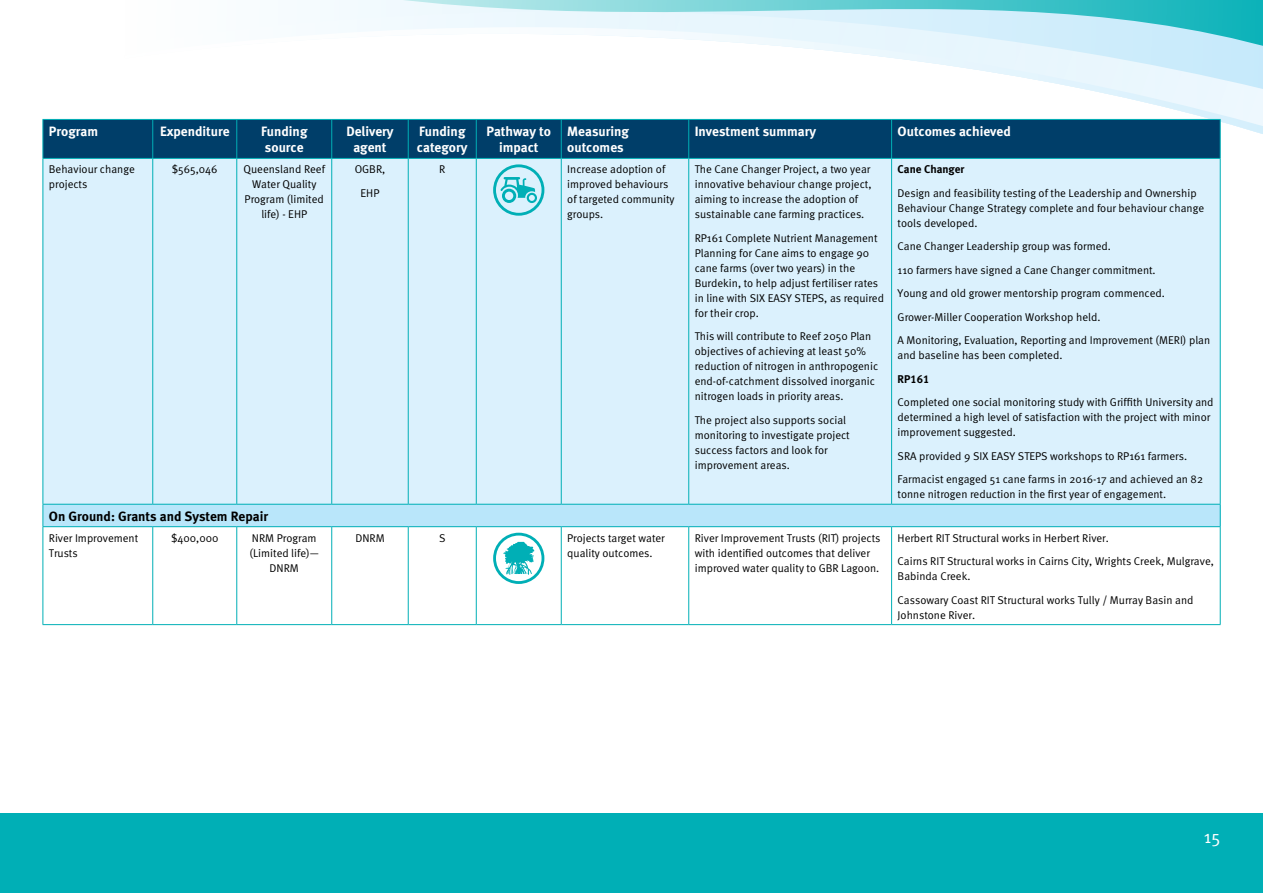
<style>
.page{position:relative;width:1263px;height:893px;background:#fff}
.page>*{position:absolute;margin:0;border:0;box-sizing:border-box;transform-origin:0 0}
.t1{font:18px "Meta Normal";color:#fff}
.t2{font:13.5px/16.5px "Meta Bold LF";color:#fff}
.t3{font:13.5px "Meta Bold LF";color:#000}
.t4{font:11.25px/15px "Meta Normal";color:#000}
.t5{font:11.25px "Meta Bold LF";color:#000}
</style>
<div class="page">
<div style="left:0;top:814px;width:1263px;height:79px;background:#00afb6"></div>
<svg style="left:125px;top:90px;width:1138px;height:44px"></svg>
<svg style="left:910px;top:60px;width:353px;height:30px"></svg>
<svg style="left:320px;top:0;width:943px;height:60px"></svg>
<div style="left:44px;top:120px;width:1176px;height:38px;background:#003e69"></div>
<div style="left:44px;top:159px;width:1176px;height:345px;background:#dbf1fd"></div>
<div style="left:43px;top:504px;width:1177px;height:23px;background:#b9e6fa"></div>
<hr style="left:43px;top:119px;width:110px;height:1px;background:#00afb6">
<hr style="left:43px;top:120px;width:1px;height:38px;background:#00afb6">
<hr style="left:153px;top:119px;width:84px;height:1px;background:#00afb6">
<hr style="left:152px;top:120px;width:1px;height:38px;background:#00afb6">
<hr style="left:237px;top:119px;width:95px;height:1px;background:#00afb6">
<hr style="left:236px;top:120px;width:1px;height:38px;background:#00afb6">
<hr style="left:332px;top:119px;width:76px;height:1px;background:#00afb6">
<hr style="left:331px;top:120px;width:1px;height:38px;background:#00afb6">
<hr style="left:408px;top:119px;width:68px;height:1px;background:#00afb6">
<hr style="left:408px;top:120px;width:1px;height:38px;background:#00afb6">
<hr style="left:476px;top:119px;width:85px;height:1px;background:#00afb6">
<hr style="left:476px;top:120px;width:1px;height:38px;background:#00afb6">
<hr style="left:561px;top:119px;width:128px;height:1px;background:#00afb6">
<hr style="left:561px;top:120px;width:1px;height:38px;background:#00afb6">
<hr style="left:689px;top:119px;width:202px;height:1px;background:#00afb6">
<hr style="left:688px;top:120px;width:1px;height:38px;background:#00afb6">
<hr style="left:891px;top:119px;width:329px;height:1px;background:#00afb6">
<hr style="left:891px;top:120px;width:1px;height:38px;background:#00afb6">
<hr style="left:1220px;top:120px;width:1px;height:38px;background:#00afb6">
<hr style="left:43px;top:158px;width:110px;height:1px;background:#00afb6">
<hr style="left:153px;top:158px;width:84px;height:1px;background:#00afb6">
<hr style="left:237px;top:158px;width:95px;height:1px;background:#00afb6">
<hr style="left:332px;top:158px;width:76px;height:1px;background:#00afb6">
<hr style="left:408px;top:158px;width:68px;height:1px;background:#00afb6">
<hr style="left:476px;top:158px;width:85px;height:1px;background:#00afb6">
<hr style="left:561px;top:158px;width:128px;height:1px;background:#00afb6">
<hr style="left:689px;top:158px;width:202px;height:1px;background:#00afb6">
<hr style="left:891px;top:158px;width:329px;height:1px;background:#00afb6">
<hr style="left:43px;top:527px;width:1px;height:97px;background:#00afb6">
<hr style="left:152px;top:527px;width:1px;height:97px;background:#00afb6">
<hr style="left:236px;top:527px;width:1px;height:97px;background:#00afb6">
<hr style="left:331px;top:527px;width:1px;height:97px;background:#00afb6">
<hr style="left:408px;top:527px;width:1px;height:97px;background:#00afb6">
<hr style="left:476px;top:527px;width:1px;height:97px;background:#00afb6">
<hr style="left:561px;top:527px;width:1px;height:97px;background:#00afb6">
<hr style="left:688px;top:527px;width:1px;height:97px;background:#00afb6">
<hr style="left:891px;top:527px;width:1px;height:97px;background:#00afb6">
<hr style="left:1220px;top:527px;width:1px;height:97px;background:#00afb6">
<hr style="left:43px;top:624px;width:110px;height:1px;background:#00afb6">
<hr style="left:153px;top:624px;width:84px;height:1px;background:#00afb6">
<hr style="left:237px;top:624px;width:95px;height:1px;background:#00afb6">
<hr style="left:332px;top:624px;width:76px;height:1px;background:#00afb6">
<hr style="left:408px;top:624px;width:68px;height:1px;background:#00afb6">
<hr style="left:476px;top:624px;width:85px;height:1px;background:#00afb6">
<hr style="left:561px;top:624px;width:128px;height:1px;background:#00afb6">
<hr style="left:689px;top:624px;width:202px;height:1px;background:#00afb6">
<hr style="left:891px;top:624px;width:329px;height:1px;background:#00afb6">
<hr style="left:43px;top:159px;width:1px;height:345px;background:#00afb6">
<hr style="left:152px;top:159px;width:1px;height:345px;background:#00afb6">
<hr style="left:236px;top:159px;width:1px;height:345px;background:#00afb6">
<hr style="left:331px;top:159px;width:1px;height:345px;background:#00afb6">
<hr style="left:408px;top:159px;width:1px;height:345px;background:#00afb6">
<hr style="left:476px;top:159px;width:1px;height:345px;background:#00afb6">
<hr style="left:561px;top:159px;width:1px;height:345px;background:#00afb6">
<hr style="left:688px;top:159px;width:1px;height:345px;background:#00afb6">
<hr style="left:891px;top:159px;width:1px;height:345px;background:#00afb6">
<hr style="left:1220px;top:159px;width:1px;height:345px;background:#00afb6">
<svg style="left:43px;top:505px;width:1px;height:21px"></svg>
<hr style="left:43px;top:504px;width:110px;height:1px;background:#00afb6">
<hr style="left:153px;top:504px;width:84px;height:1px;background:#00afb6">
<hr style="left:237px;top:504px;width:95px;height:1px;background:#00afb6">
<hr style="left:332px;top:504px;width:76px;height:1px;background:#00afb6">
<hr style="left:408px;top:504px;width:68px;height:1px;background:#00afb6">
<hr style="left:476px;top:504px;width:85px;height:1px;background:#00afb6">
<hr style="left:561px;top:504px;width:128px;height:1px;background:#00afb6">
<hr style="left:689px;top:504px;width:202px;height:1px;background:#00afb6">
<hr style="left:891px;top:504px;width:329px;height:1px;background:#00afb6">
<svg style="left:1220px;top:505px;width:1px;height:21px"></svg>
<hr style="left:43px;top:526px;width:110px;height:1px;background:#00afb6">
<hr style="left:153px;top:526px;width:84px;height:1px;background:#00afb6">
<hr style="left:237px;top:526px;width:95px;height:1px;background:#00afb6">
<hr style="left:332px;top:526px;width:76px;height:1px;background:#00afb6">
<hr style="left:408px;top:526px;width:68px;height:1px;background:#00afb6">
<hr style="left:476px;top:526px;width:85px;height:1px;background:#00afb6">
<hr style="left:561px;top:526px;width:128px;height:1px;background:#00afb6">
<hr style="left:689px;top:526px;width:202px;height:1px;background:#00afb6">
<hr style="left:891px;top:526px;width:329px;height:1px;background:#00afb6">
<svg style="left:500px;top:177px;width:37px;height:26px"></svg>
<div style="left:493px;top:164px;width:51px;height:52px;border:3px solid #00afb6;border-radius:50%"></div>
<div style="left:493px;top:533px;width:51px;height:51px;border:3px solid #00afb6;border-radius:50%"></div>
<svg style="left:503px;top:542px;width:31px;height:33px"></svg>
<p class="t2" style="left:49px;top:123px;width:51px">Program</p>
<p class="t2" style="left:160px;top:123px;width:71px">Expenditure</p>
<p class="t2" style="left:261px;top:123px;width:48px">Funding source</p>
<p class="t2" style="left:346px;top:123px;width:49px;text-align:center">Delivery agent</p>
<p class="t2" style="left:417px;top:123px;width:52px">Funding category</p>
<p class="t2" style="left:486px;top:123px;width:66px;text-align:center">Pathway to impact</p>
<p class="t2" style="left:567px;top:123px;width:63px">Measuring outcomes</p>
<p class="t2" style="left:695px;top:123px;width:123px">Investment summary</p>
<p class="t2" style="left:898px;top:123px;width:115px">Outcomes achieved</p>
<p class="t4" style="left:49px;top:162px;width:87px">Behaviour change projects</p>
<p class="t4" style="left:172px;top:162px;width:47px">$565,046</p>
<p class="t4" style="left:244px;top:162px;width:83px;text-align:center">Queensland Reef<br>Water Quality<br>Program (limited life) - EHP</p>
<p class="t4" style="left:355px;top:157px;width:32px;line-height:23.5px;text-align:center">OGBR,<br>EHP</p>
<p class="t4" style="left:439px;top:162px;width:8px">R</p>
<p class="t4" style="left:567px;top:162px;width:109px">Increase adoption of improved behaviours of targeted community groups.</p>
<p class="t4" style="left:695px;top:162px;width:178px">The Cane Changer Project, a two year innovative behaviour change project, aiming to increase the adoption of sustainable cane farming practices.</p>
<p class="t4" style="left:695px;top:230px;width:191px">RP161 Complete Nutrient Management Planning for Cane aims to engage 90 cane farms (over two years) in the Burdekin, to help adjust fertiliser rates in line with SIX EASY STEPS, as required for their crop.</p>
<p class="t4" style="left:695px;top:329px;width:185px">This will contribute to Reef 2050 Plan objectives of achieving at least 50% reduction of nitrogen in anthropogenic end-of-catchment dissolved inorganic nitrogen loads in priority areas.</p>
<p class="t4" style="left:695px;top:412px;width:157px">The project also supports social monitoring to investigate project success factors and look for improvement areas.</p>
<p class="t5" style="left:897px;top:162px;width:68px">Cane Changer</p>
<p class="t4" style="left:897px;top:185px;width:308px">Design and feasibility testing of the Leadership and Ownership<br>Behaviour Change Strategy complete and four behaviour change tools developed.</p>
<p class="t4" style="left:897px;top:234px;width:314px;line-height:23.5px">Cane Changer Leadership group was formed.<br>110 farmers have signed a Cane Changer commitment.<br>Young and old grower mentorship program commenced.<br>Grower-Miller Cooperation Workshop held.<br>A Monitoring, Evaluation, Reporting and Improvement (MERI) plan</p>
<p class="t4" style="left:897px;top:348px;width:166px">and baseline has been completed.</p>
<p class="t5" style="left:897px;top:372px;width:33px">RP161</p>
<p class="t4" style="left:897px;top:395px;width:317px">Completed one social monitoring study with Griffith University and determined a high level of satisfaction with the project with minor improvement suggested.</p>
<p class="t4" style="left:897px;top:444px;width:307px;line-height:23.5px">SRA provided 9 SIX EASY STEPS workshops to RP161 farmers.<br>Farmacist engaged 51 cane farms in 2016-17 and achieved an 82</p>
<p class="t4" style="left:897px;top:487px;width:270px">tonne nitrogen reduction in the first year of engagement.</p>
<p class="t3" style="left:49px;top:508px;width:221px">On Ground: Grants and System Repair</p>
<p class="t4" style="left:49px;top:530px;width:91px">River Improvement<br>Trusts</p>
<p class="t4" style="left:171px;top:530px;width:49px">$400,000</p>
<p class="t4" style="left:250px;top:530px;width:71px;text-align:center">NRM Program (Limited life)—<br>DNRM</p>
<p class="t4" style="left:355px;top:530px;width:31px">DNRM</p>
<p class="t4" style="left:439px;top:530px;width:8px">S</p>
<p class="t4" style="left:567px;top:530px;width:99px">Projects target water quality outcomes.</p>
<p class="t4" style="left:695px;top:530px;width:187px">River Improvement Trusts (RIT) projects with identified outcomes that deliver improved water quality to GBR Lagoon.</p>
<p class="t4" style="left:897px;top:526px;width:318px;line-height:23.5px">Herbert RIT Structural works in Herbert River.<br>Cairns RIT Structural works in Cairns City, Wrights Creek, Mulgrave,</p>
<p class="t4" style="left:897px;top:564px;width:297px;line-height:23.5px">Babinda Creek.<br>Cassowary Coast RIT Structural works Tully / Murray Basin and</p>
<p class="t4" style="left:897px;top:607px;width:79px">Johnstone River.</p>
<h1 class="t1" style="left:1204px;top:827px;width:18px">15</h1>
</div>
